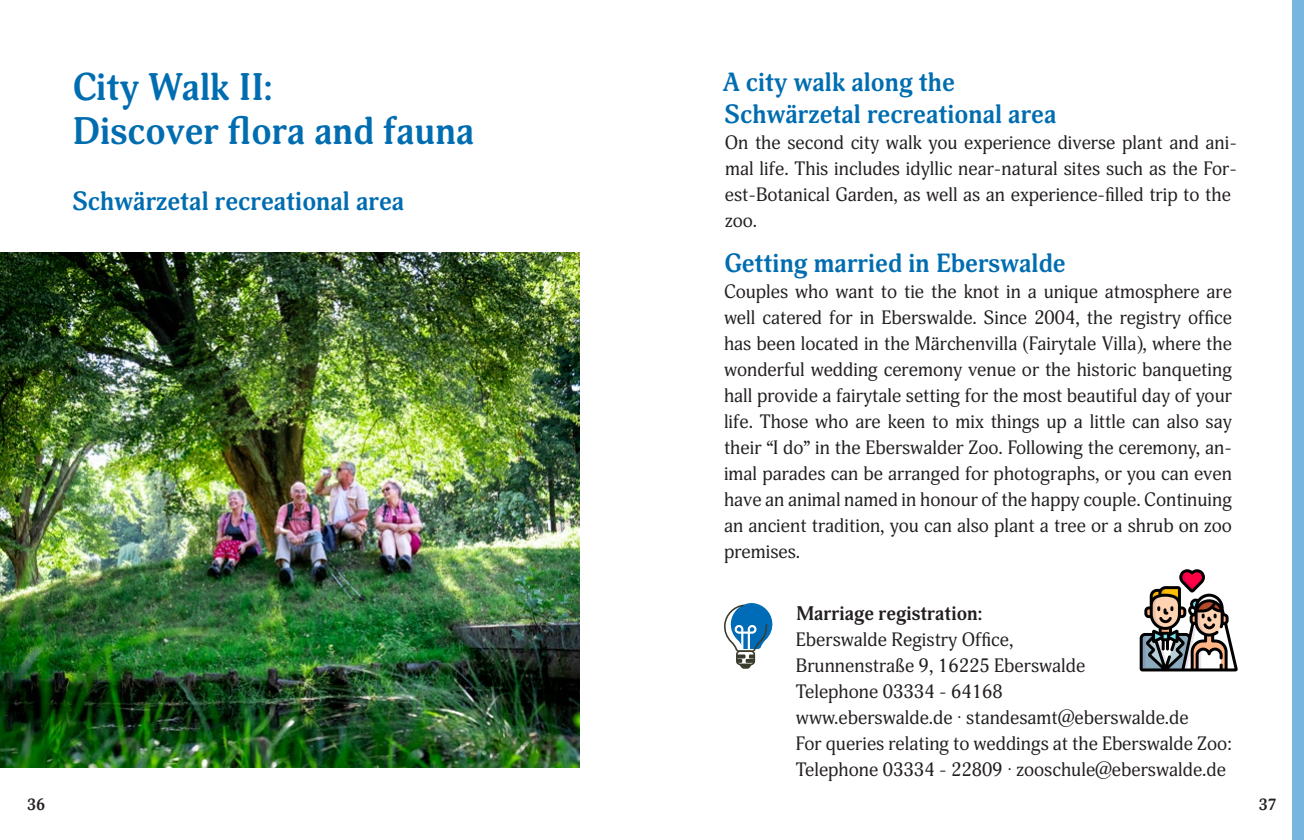
<style>
.page{position:relative;width:1304px;height:840px;background:#fff}
.page>*{position:absolute;margin:0;border:0;box-sizing:border-box;transform-origin:0 0}
.t1{font:700 38px/44px "Adonis";color:#006db1}
.t2{font:700 26px/32px "Adonis";color:#006db1}
.t3{font:700 19.6px "Adonis";color:#231f20}
.t4{font:19px/26px "Adonis";color:#231f20}
.t5{font:700 16px "Adonis";color:#231f20}
</style>
<div class="page">
<img style="left:0;top:252px;width:580px;height:515px">
<svg style="left:724px;top:603px;width:49px;height:65px"></svg>
<svg style="left:1140px;top:569px;width:98px;height:102px"></svg>
<div style="left:1293px;top:0;width:11px;height:839px;background:#77b6df"></div>
<h1 class="t1" style="left:72px;top:66px;width:404px">City Walk II:<br>Discover flora and fauna</h1>
<h2 class="t2" style="left:72px;top:186px;width:334px">Schwärzetal recreational area</h2>
<h2 class="t2" style="left:723px;top:67px;width:335px">A city walk along the<br>Schwärzetal recreational area</h2>
<p class="t4" style="left:725px;top:130px;width:514px">On the second city walk you experience diverse plant and ani&shy;mal life. This includes idyllic near-natural sites such as the For&shy;est-Botanical Garden, as well as an experience-filled trip to the zoo.</p>
<h2 class="t2" style="left:724px;top:247px;width:343px">Getting married in Eberswalde</h2>
<p class="t4" style="left:724px;top:278px;width:510px;text-align:justify">Couples who want to tie the knot in a unique atmosphere are well catered for in Eberswalde. Since 2004, the registry office has been located in the Märchenvilla (Fairytale Villa), where the wonderful wedding ceremony venue or the historic banqueting hall provide a fairytale setting for the most beautiful day of your life. Those who are keen to mix things up a little can also say their “I do” in the Eberswalder Zoo. Following the ceremony, an&shy;imal parades can be arranged for photographs, or you can even have an animal named in honour of the happy couple. Continuing an ancient tradition, you can also plant a tree or a shrub on zoo premises.</p>
<p class="t3" style="left:796px;top:601px;width:188px">Marriage registration:</p>
<p class="t4" style="left:796px;top:626px;width:437px">Eberswalde Registry Office,<br>Brunnenstraße 9, 16225 Eberswalde<br>Telephone 03334 - 64168<br>www.eberswalde.de · standesamt@eberswalde.de<br>For queries relating to weddings at the Eberswalde Zoo:<br>Telephone 03334 - 22809 · zooschule@eberswalde.de</p>
<p class="t5" style="left:27px;top:794px;width:20px">36</p>
<p class="t5" style="left:1259px;top:794px;width:20px">37</p>
</div>
